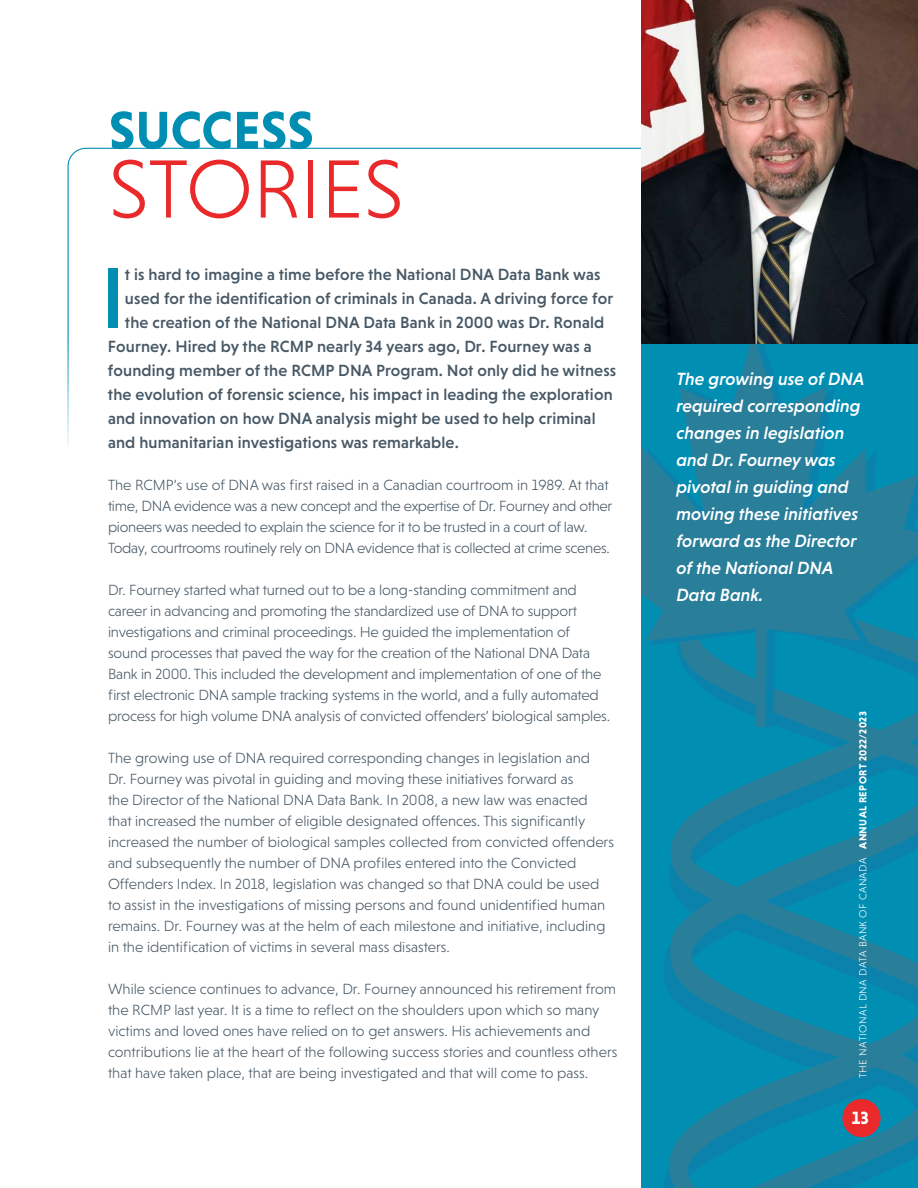
<style>
.page{position:relative;width:918px;height:1188px;background:#fff}
.page>*{position:absolute;margin:0;border:0;box-sizing:border-box;transform-origin:0 0}
.t1{font:500 87.15px "Niveau Grotesk";color:#008fb3}
.t2{font:300 84px "Niveau Grotesk";color:#e9292a}
.t3{font:700 54px "Niveau Grotesk";color:#008fb3}
.t4{font:italic 500 18px/27px "Niveau Grotesk";color:#fff}
.t5{font:700 18px "Niveau Grotesk";color:#fff}
.t6{font:500 16.5px "Niveau Grotesk";letter-spacing:.01em;color:#475865}
.t7{font:300 15px/21px "Niveau Grotesk";letter-spacing:-.005em;color:#475865}
.t8{font:300 10.5px "Niveau Grotesk";letter-spacing:.04em;color:#fff}
.s1{font-weight:700}
</style>
<div class="page">
<div style="left:647px;top:727px;width:22px;height:461px;background:#008fb3"></div>
<svg style="left:669px;top:727px;width:249px;height:461px;fill:#058baf"></svg>
<svg style="left:642px;top:343px;width:276px;height:384px;fill:#297e9a"></svg>
<svg style="left:67px;top:147px;width:605px;height:301px"></svg>
<div style="left:842px;top:1099px;width:39px;height:38px;background:#e9292a;border-radius:50%"></div>
<img style="left:642px;top:0;width:276px;height:343px">
<h3 class="t3" style="left:109px;top:99px;width:207px">SUCCESS</h3>
<h2 class="t2" style="left:109px;top:142px;width:296px">STORIES</h2>
<h1 class="t1" style="left:101px;top:248px;width:26px">I</h1>
<p class="t6" style="left:125px;top:265px;width:477px">t is hard to imagine a time before the National DNA Data Bank was</p>
<p class="t6" style="left:125px;top:289px;width:490px">used for the identification of criminals in Canada. A driving force for</p>
<p class="t6" style="left:125px;top:313px;width:481px">the creation of the National DNA Data Bank in 2000 was Dr. Ronald</p>
<p class="t6" style="left:108px;top:337px;width:485px">Fourney. Hired by the RCMP nearly 34 years ago, Dr. Fourney was a</p>
<p class="t6" style="left:108px;top:361px;width:510px">founding member of the RCMP DNA Program. Not only did he witness</p>
<p class="t6" style="left:108px;top:385px;width:506px">the evolution of forensic science, his impact in leading the exploration</p>
<p class="t6" style="left:108px;top:409px;width:489px">and innovation on how DNA analysis might be used to help criminal</p>
<p class="t6" style="left:108px;top:433px;width:352px">and humanitarian investigations was remarkable.</p>
<p class="t7" style="left:108px;top:474px;width:506px">The RCMP’s use of DNA was first raised in a Canadian courtroom in 1989. At that time, DNA evidence was a new concept and the expertise of Dr. Fourney and other pioneers was needed to explain the science for it to be trusted in a court of law.<br>Today, courtrooms routinely rely on DNA evidence that is collected at crime scenes.</p>
<p class="t7" style="left:108px;top:579px;width:504px">Dr. Fourney started what turned out to be a long-standing commitment and career in advancing and promoting the standardized use of DNA to support investigations and criminal proceedings. He guided the implementation of sound processes that paved the way for the creation of the National DNA Data Bank in 2000. This included the development and implementation of one of the first electronic DNA sample tracking systems in the world, and a fully automated process for high volume DNA analysis of convicted offenders’ biological samples.</p>
<p class="t7" style="left:108px;top:747px;width:508px">The growing use of DNA required corresponding changes in legislation and<br>Dr. Fourney was pivotal in guiding and moving these initiatives forward as<br>the Director of the National DNA Data Bank. In 2008, a new law was enacted that increased the number of eligible designated offences. This significantly increased the number of biological samples collected from convicted offenders and subsequently the number of DNA profiles entered into the Convicted Offenders Index. In 2018, legislation was changed so that DNA could be used to assist in the investigations of missing persons and found unidentified human remains. Dr. Fourney was at the helm of each milestone and initiative, including in the identification of victims in several mass disasters.</p>
<p class="t7" style="left:108px;top:978px;width:511px">While science continues to advance, Dr. Fourney announced his retirement from the RCMP last year. It is a time to reflect on the shoulders upon which so many victims and loved ones have relied on to get answers. His achievements and contributions lie at the heart of the following success stories and countless others that have taken place, that are being investigated and that will come to pass.</p>
<p class="t4" style="left:676px;top:365px;width:190px">The growing use of DNA required corresponding changes in legislation and Dr. Fourney was pivotal in guiding and moving these initiatives forward as the Director of the National DNA<br>Data Bank.</p>
<p class="t8" style="left:857px;top:1078px;width:368px;rotate:-90deg">THE NATIONAL DNA DATA BANK OF CANADA <span class="s1">ANNUAL REPORT 2022/2023</span></p>
<p class="t5" style="left:852px;top:1108px;width:18px">13</p>
</div>
